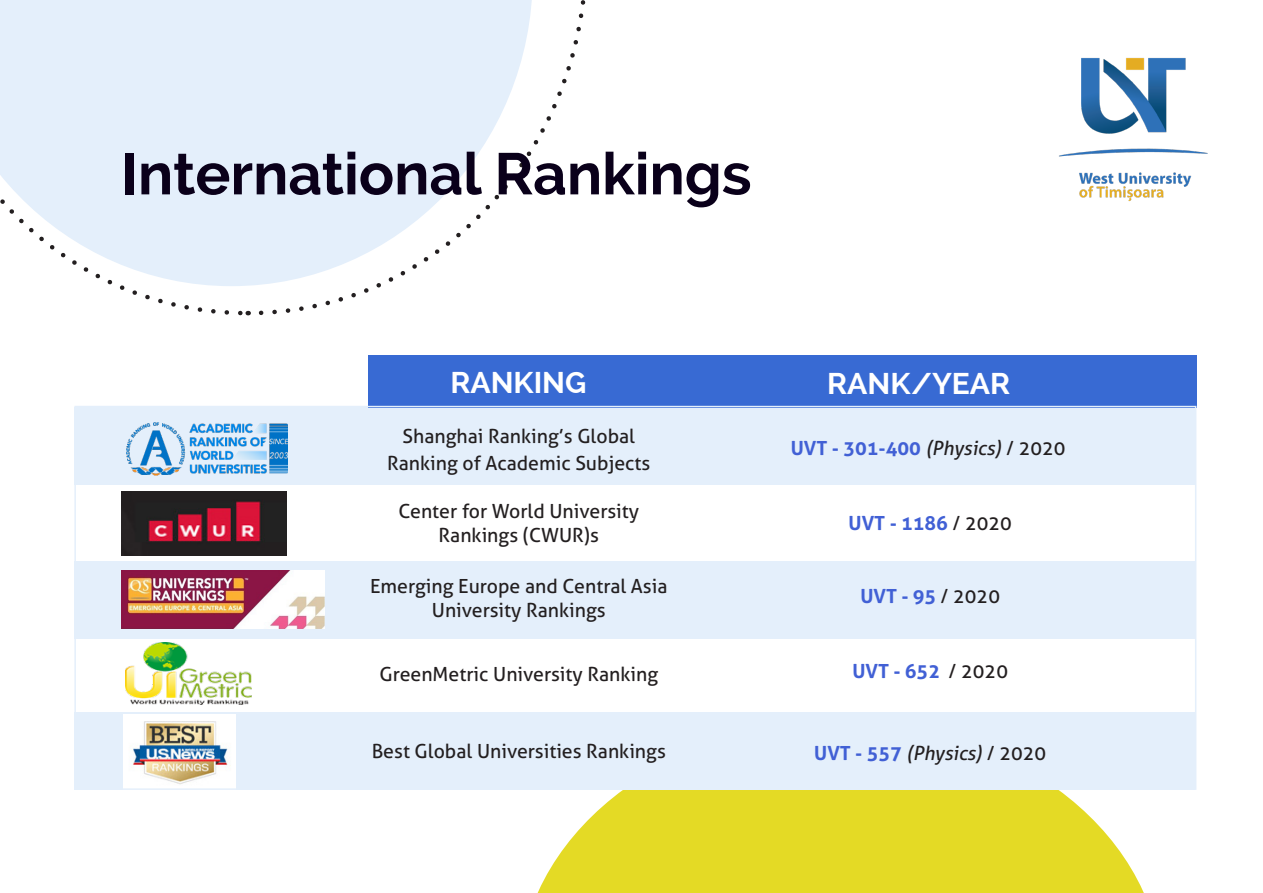
<style>
.page{position:relative;width:1263px;height:893px;background:#fff}
.page>*{position:absolute;margin:0;border:0;box-sizing:border-box;transform-origin:0 0}
.t1{font:700 58.5px "Raleway";color:#0a001a}
.t2{font:700 30px "Raleway";color:#fff}
.t3{font:19.5px/24px "Aller";color:#231f20;text-align:center}
.t4{font:700 19.5px "Aller";color:#4160d5}
.t5{font:italic 19.5px "Aller";color:#231f20}
.s1{font-weight:400;font-style:italic;color:#231f20}
.s2{font-weight:400;color:#231f20}
.s3{font-weight:700;font-style:normal;color:#4160d5}
.s4{font-style:normal}
</style>
<div class="page">
<svg style="left:537px;top:790px;width:607px;height:103px;background:#e7de3e"></svg>
<svg style="left:256px;top:0;width:330px;height:315px"></svg>
<svg style="left:0;top:0;width:246px;height:316px"></svg>
<div style="left:74px;top:713px;width:1121px;height:77px;background:#e4effb"></div>
<div style="left:74px;top:561px;width:1121px;height:77px;background:#e4effb"></div>
<div style="left:74px;top:407px;width:1121px;height:77px;background:#e4effb"></div>
<img style="left:122px;top:570px;width:202px;height:58px">
<img style="left:126px;top:422px;width:161px;height:53px">
<img style="left:122px;top:492px;width:165px;height:64px">
<img style="left:124px;top:714px;width:111px;height:73px">
<img style="left:125px;top:642px;width:126px;height:63px">
<div style="left:368px;top:355px;width:828px;height:52px;background:#386ad3"></div>
<div style="left:74px;top:406px;width:1122px;height:384px;border:2px solid #e4effb"></div>
<img style="left:1059px;top:58px;width:149px;height:143px">
<p class="t1" style="left:121px;top:140px;width:632px">International Rankings</p>
<p class="t2" style="left:450px;top:365px;width:137px">RANKING</p>
<p class="t2" style="left:827px;top:366px;width:185px">RANK/YEAR</p>
<p class="t3" style="left:387px;top:422px;width:265px;line-height:27px">Shanghai Ranking’s Global<br>Ranking of Academic Subjects</p>
<p class="t3" style="left:398px;top:499px;width:242px">Center for World University<br>Rankings (CWUR)s</p>
<p class="t3" style="left:370px;top:574px;width:299px">Emerging Europe and Central Asia<br>University Rankings</p>
<p class="t3" style="left:379px;top:662px;width:280px">GreenMetric University Ranking</p>
<p class="t3" style="left:372px;top:739px;width:296px">Best Global Universities Rankings</p>
<p class="t4" style="left:791px;top:436px;width:276px">UVT - 301-400 <span class="s1">(Physics)</span> <span class="s2">/ 2020</span></p>
<p class="t4" style="left:849px;top:511px;width:165px">UVT - 1186 <span class="s2">/ 2020</span></p>
<p class="t4" style="left:860px;top:584px;width:141px">UVT - 95 <span class="s2">/ 2020</span></p>
<p class="t4" style="left:852px;top:659px;width:157px">UVT - 652 <span class="s2">/ 2020</span></p>
<p class="t5" style="left:814px;top:742px;width:233px"><span class="s3">UVT - 557</span> (Physics) <span class="s4">/ 2020</span></p>
</div>
